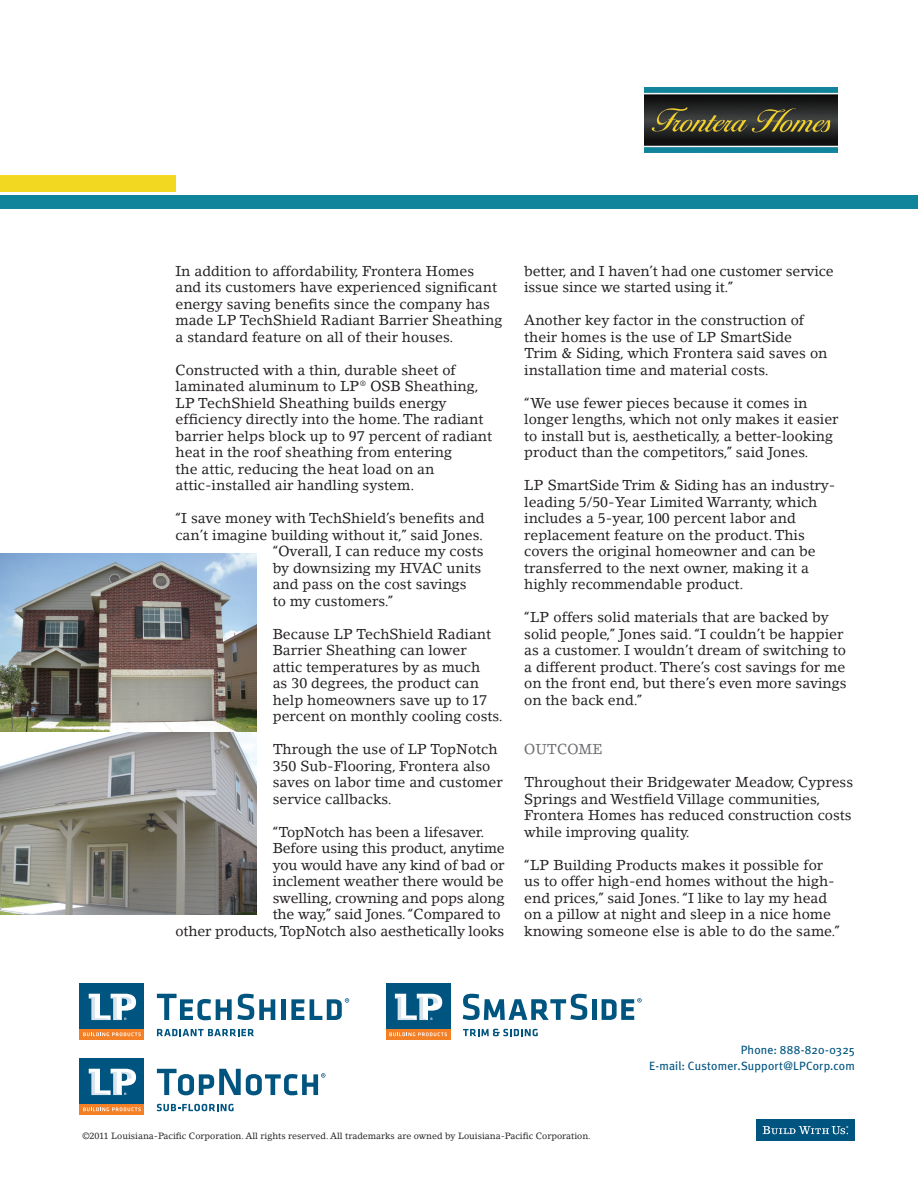
<style>
.page{position:relative;width:918px;height:1188px;background:#fff}
.page>*{position:absolute;margin:0;border:0;box-sizing:border-box;transform-origin:0 0}
.t1{font:14.25px/16.5px "Lino Letter";color:#231f20}
.t2{font:14.25px "Lino Letter";color:#6c6d70}
.t3{font:12px/16.5px "Meta Plus";letter-spacing:.01em;color:#005480;text-align:right}
.t4{font:9px "Lino Letter";color:#231f20}
</style>
<div class="page">
<div style="left:757px;top:1119px;width:98px;height:22px;background:#005480"></div>
<svg style="left:763px;top:1126px;width:85px;height:8px"></svg>
<div style="left:0;top:195px;width:918px;height:14px;background:#10849b"></div>
<div style="left:0;top:175px;width:176px;height:17px;background:#f2d820"></div>
<img style="left:645px;top:88px;width:192px;height:65px">
<img style="left:0;top:554px;width:256px;height:360px">
<div style="left:386px;top:1029px;width:64px;height:11px;background:#f48026"></div>
<svg style="left:389px;top:1032px;width:58px;height:4px"></svg>
<div style="left:386px;top:983px;width:64px;height:46px;background:#005480"></div>
<svg style="left:395px;top:994px;width:47px;height:26px"></svg>
<svg style="left:463px;top:994px;width:124px;height:26px"></svg>
<div style="left:592px;top:999px;width:5px;height:21px;background:#005480"></div>
<svg style="left:602px;top:998px;width:40px;height:22px"></svg>
<svg style="left:463px;top:1029px;width:75px;height:7px"></svg>
<div style="left:79px;top:1029px;width:65px;height:11px;background:#f48026"></div>
<svg style="left:83px;top:1032px;width:58px;height:4px"></svg>
<div style="left:80px;top:983px;width:64px;height:46px;background:#005480"></div>
<svg style="left:89px;top:994px;width:47px;height:26px"></svg>
<svg style="left:157px;top:1029px;width:97px;height:7px"></svg>
<svg style="left:157px;top:994px;width:118px;height:26px"></svg>
<div style="left:281px;top:999px;width:5px;height:21px;background:#005480"></div>
<svg style="left:291px;top:999px;width:13px;height:21px"></svg>
<svg style="left:310px;top:998px;width:39px;height:22px"></svg>
<div style="left:80px;top:1104px;width:64px;height:11px;background:#f48026"></div>
<svg style="left:83px;top:1107px;width:58px;height:4px"></svg>
<div style="left:80px;top:1058px;width:64px;height:46px;background:#005480"></div>
<svg style="left:89px;top:1069px;width:47px;height:26px"></svg>
<svg style="left:157px;top:1069px;width:168px;height:26px"></svg>
<svg style="left:157px;top:1104px;width:77px;height:7px"></svg>
<p class="t1" style="left:176px;top:262px;width:328px">In addition to affordability, Frontera Homes and its customers have experienced significant energy saving benefits since the company has made LP TechShield Radiant Barrier Sheathing a standard feature on all of their houses.</p>
<p class="t1" style="left:176px;top:361px;width:318px">Constructed with a thin, durable sheet of laminated aluminum to LP® OSB Sheathing, LP TechShield Sheathing builds energy efficiency directly into the home. The radiant barrier helps block up to 97 percent of radiant heat in the roof sheathing from entering<br>the attic, reducing the heat load on an<br>attic‑ installed air handling system.</p>
<p class="t1" style="left:176px;top:510px;width:311px">“I save money with TechShield’s benefits and</p>
<p class="t1" style="left:176px;top:526px;width:309px">can’t imagine building without it,” said Jones.</p>
<p class="t1" style="left:273px;top:543px;width:212px">“Overall, I can reduce my costs</p>
<p class="t1" style="left:273px;top:559px;width:210px">by downsizing my HVAC units</p>
<p class="t1" style="left:273px;top:576px;width:196px">and pass on the cost savings</p>
<p class="t1" style="left:273px;top:592px;width:122px">to my customers.”</p>
<p class="t1" style="left:273px;top:625px;width:232px">Because LP TechShield Radiant<br>Barrier Sheathing can lower<br>attic temperatures by as much<br>as 30 degrees, the product can help homeowners save up to 17 percent on monthly cooling costs.</p>
<p class="t1" style="left:273px;top:741px;width:232px">Through the use of LP TopNotch<br>350 Sub-Flooring, Frontera also saves on labor time and customer service callbacks.</p>
<p class="t1" style="left:273px;top:823px;width:213px">“TopNotch has been a lifesaver.</p>
<p class="t1" style="left:273px;top:840px;width:234px">Before using this product, anytime</p>
<p class="t1" style="left:273px;top:856px;width:233px">you would have any kind of bad or</p>
<p class="t1" style="left:273px;top:873px;width:232px">inclement weather there would be</p>
<p class="t1" style="left:273px;top:889px;width:233px">swelling, crowning and pops along</p>
<p class="t1" style="left:273px;top:906px;width:230px">the way,” said Jones. “Compared to</p>
<p class="t1" style="left:176px;top:922px;width:330px">other products, TopNotch also aesthetically looks</p>
<p class="t1" style="left:524px;top:262px;width:311px">better, and I haven’t had one customer service issue since we started using it.”</p>
<p class="t1" style="left:524px;top:312px;width:305px">Another key factor in the construction of their homes is the use of LP SmartSide Trim &amp; Siding, which Frontera said saves on installation time and material costs.</p>
<p class="t1" style="left:524px;top:394px;width:316px">“We use fewer pieces because it comes in longer lengths, which not only makes it easier to install but is, aesthetically, a better-looking product than the competitors,” said Jones.</p>
<p class="t1" style="left:524px;top:477px;width:313px">LP SmartSide Trim &amp; Siding has an industry&shy;leading 5/50-Year Limited Warranty, which includes a 5-year, 100 percent labor and replacement feature on the product. This covers the original homeowner and can be transferred to the next owner, making it a highly recommendable product.</p>
<p class="t1" style="left:524px;top:609px;width:324px">“LP offers solid materials that are backed by solid people,” Jones said. “I couldn’t be happier as a customer. I wouldn’t dream of switching to a different product. There’s cost savings for me on the front end, but there’s even more savings on the back end.”</p>
<p class="t2" style="left:524px;top:741px;width:80px">OUTCOME</p>
<p class="t1" style="left:524px;top:774px;width:331px">Throughout their Bridgewater Meadow, Cypress Springs and Westfield Village communities, Frontera Homes has reduced construction costs while improving quality.</p>
<p class="t1" style="left:524px;top:856px;width:318px">“LP Building Products makes it possible for us to offer high-end homes without the high&shy;end prices,” said Jones. “I like to lay my head on a pillow at night and sleep in a nice home knowing someone else is able to do the same.”</p>
<p class="t3" style="left:649px;top:1041px;width:207px">Phone: 888-820-0325<br>E-mail: Customer.Support@LPCorp.com</p>
<p class="t4" style="left:82px;top:1131px;width:510px">©2011 Louisiana-Pacific Corporation. All rights reserved. All trademarks are owned by Louisiana-Pacific Corporation.</p>
</div>
